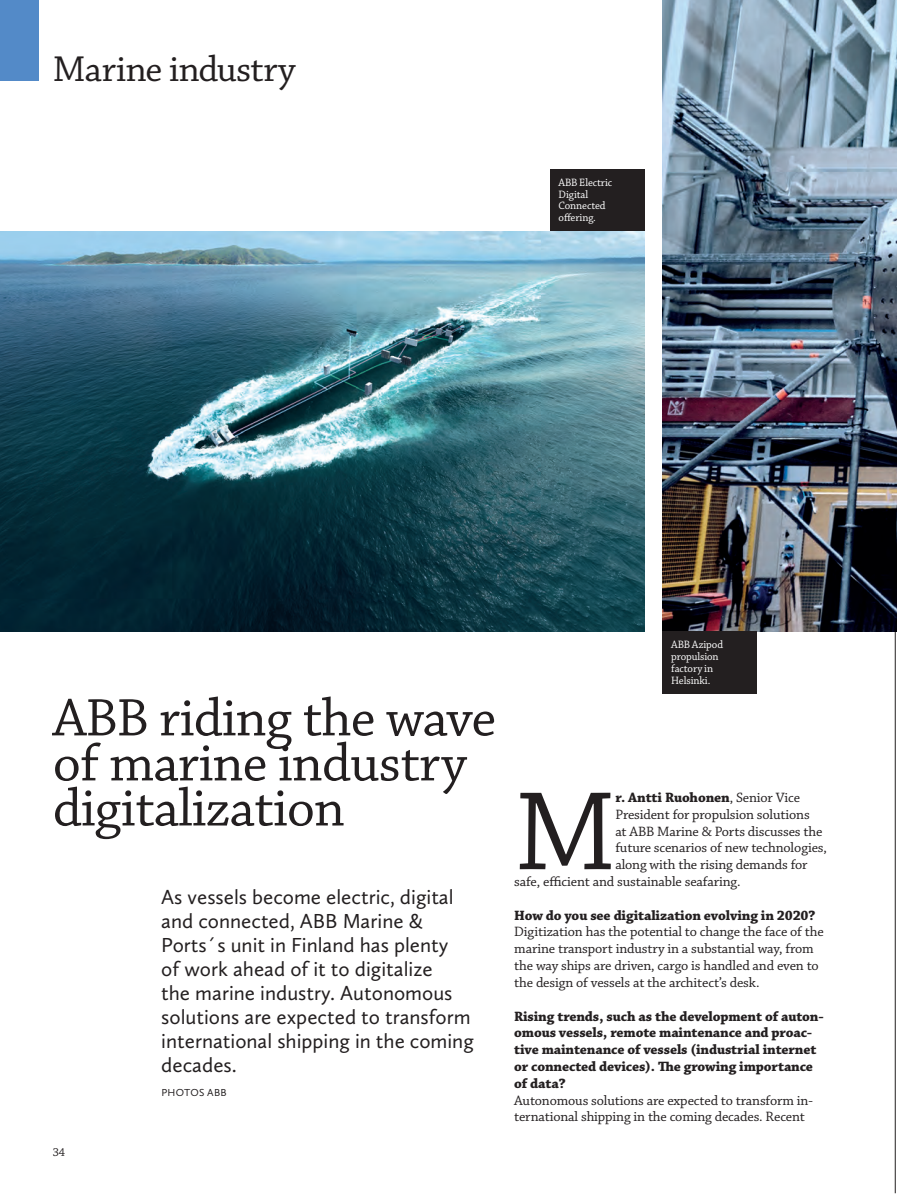
<style>
.page{position:relative;width:897px;height:1195px;background:#fff}
.page>*{position:absolute;margin:0;border:0;box-sizing:border-box;transform-origin:0 0}
.t1{font:117.6px "Chaparral Pro";color:#231f20}
.t2{font:55.5px/45px "Chaparral Pro";letter-spacing:-.015em;color:#231f20}
.t3{font:37.8px "Chaparral Pro";letter-spacing:-.01em;color:#231f20}
.t4{font:21px/24px "Calluna Sans";color:#231f20}
.t5{font:14.25px/16.8px "Chaparral Pro";letter-spacing:-.01em;color:#231f20}
.t6{font:700 14.25px/16.8px "Chaparral Pro";letter-spacing:-.01em;color:#231f20}
.t7{font:12px "Chaparral Pro";color:#231f20}
.t8{font:11.25px/11.7px "Chaparral Pro";letter-spacing:-.01em;color:#fff}
.t9{font:10.5px "Calluna Sans";letter-spacing:.025em;color:#231f20}
.s1{font-weight:400}
</style>
<div class="page">
<div style="left:0;top:0;width:39px;height:81px;background:#538ac8"></div>
<hr style="left:894px;top:2px;width:1px;height:1190px;background:#231f20">
<div style="left:550px;top:169px;width:94px;height:63px;background:#231f20"></div>
<img style="left:662px;top:0;width:234px;height:631px">
<img style="left:0;top:232px;width:644px;height:399px">
<div style="left:662px;top:631px;width:94px;height:63px;background:#231f20"></div>
<h3 class="t3" style="left:53px;top:48px;width:244px">Marine industry</h3>
<p class="t8" style="left:558px;top:177px;width:55px">ABB Electric<br>Digital<br>Connected offering.</p>
<h2 class="t2" style="left:53px;top:697px;width:445px">ABB riding the wave of marine industry digitalization</h2>
<p class="t7" style="left:53px;top:1144px;width:14px">34</p>
<p class="t4" style="left:161px;top:884px;width:314px">As vessels become electric, digital and connected, ABB Marine &amp;<br>Ports´s unit in Finland has plenty<br>of work ahead of it to digitalize<br>the marine industry. Autonomous solutions are expected to transform international shipping in the coming decades.</p>
<p class="t9" style="left:161px;top:1085px;width:67px">PHOTOS ABB</p>
<p class="t8" style="left:671px;top:639px;width:53px">ABB Azipod propulsion factory in<br>Helsinki.</p>
<h1 class="t1" style="left:514px;top:766px;width:104px">M</h1>
<p class="t6" style="left:615px;top:789px;width:186px">r. Antti Ruohonen<span class="s1">, Senior Vice</span></p>
<p class="t5" style="left:615px;top:806px;width:196px">President for propulsion solutions</p>
<p class="t5" style="left:615px;top:823px;width:208px">at ABB Marine &amp; Ports discusses the</p>
<p class="t5" style="left:615px;top:839px;width:213px">future scenarios of new technologies,</p>
<p class="t5" style="left:615px;top:856px;width:194px">along with the rising demands for</p>
<p class="t5" style="left:514px;top:873px;width:228px">safe, efficient and sustainable seafaring.</p>
<p class="t6" style="left:514px;top:907px;width:303px">How do you see digitalization evolving in 2020?</p>
<p class="t5" style="left:514px;top:923px;width:311px">Digitization has the potential to change the face of the marine transport industry in a substantial way, from the way ships are driven, cargo is handled and even to the design of vessels at the architect’s desk.</p>
<p class="t6" style="left:514px;top:1007px;width:311px">Rising trends, such as the development of auton&shy;omous vessels, remote maintenance and proac&shy;tive maintenance of vessels (industrial internet or connected devices). The growing importance of data?</p>
<p class="t5" style="left:514px;top:1091px;width:300px">Autonomous solutions are expected to transform in&shy;ternational shipping in the coming decades. Recent</p>
</div>
